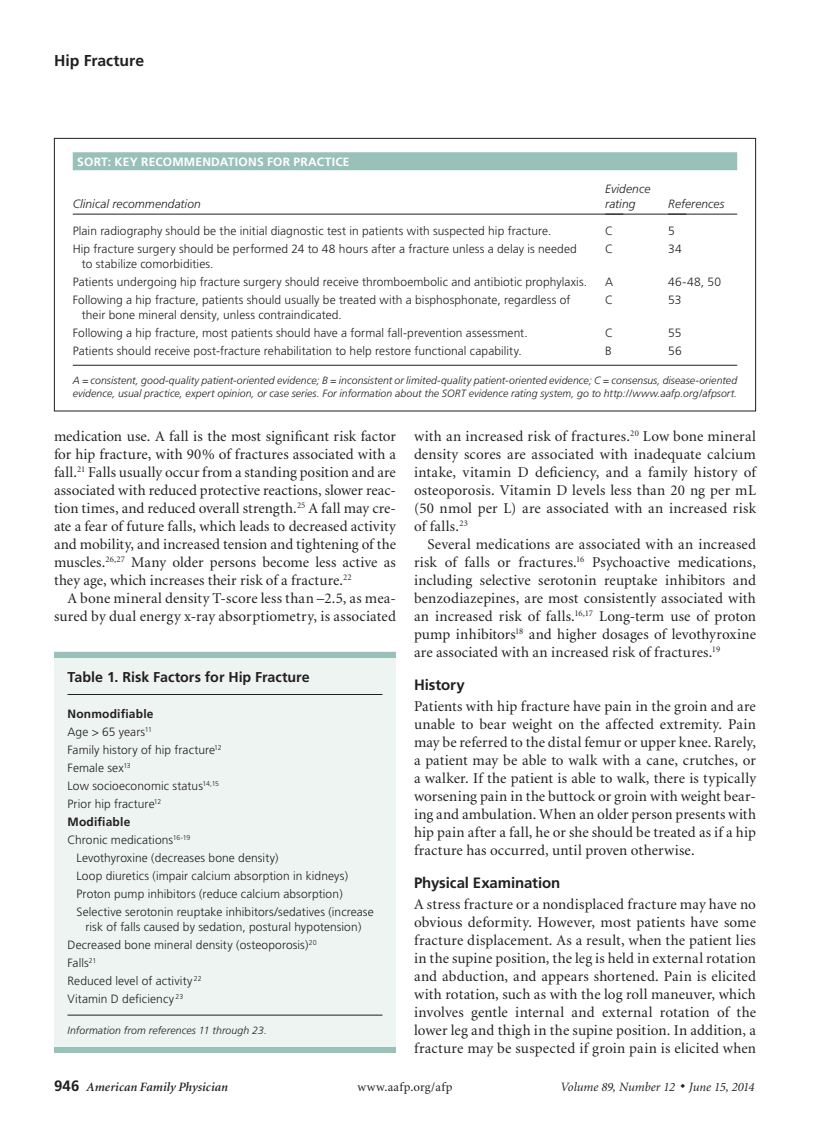
<style>
.page{position:relative;width:837px;height:1134px;background:#fff}
.page>*{position:absolute;margin:0;border:0;box-sizing:border-box;transform-origin:0 0}
.t1{font:700 15.75px "Frutiger";color:#231f20}
.body_text{font:15px/18px "Minion";letter-spacing:.015em;color:#231f20;text-align:justify}
.body_noindent{font:15px/18px "Minion";letter-spacing:.015em;color:#231f20;text-align:justify}
.head1{font:700 15px "Frutiger";letter-spacing:-.005em;color:#231f20}
.table_title{font:700 14.25px "Frutiger";color:#231f20}
.t2{font:italic 12.75px "Minion";color:#231f20}
.t3{font:italic 600 12.75px "Minion";letter-spacing:.005em;color:#231f20}
.t4{font:12.75px "Minion";letter-spacing:.03em;color:#231f20}
.table_data{font:300 12px/15px "Frutiger";letter-spacing:.005em;color:#231f20}
.table_data_indent{font:300 12px/15px "Frutiger";letter-spacing:.005em;color:#231f20;text-align:center}
.table_head1{font:italic 300 12px/15px "Frutiger";letter-spacing:.005em;color:#231f20}
.table_title_SORT{font:700 12px "Frutiger";letter-spacing:.02em;color:#fff}
.table_data-2{font:700 12px "Frutiger";letter-spacing:.015em;color:#231f20}
.table_fig_note{font:italic 300 10.5px/13.5px "Frutiger";letter-spacing:.005em;color:#231f20}
.table_note_rule{font:italic 300 10.5px "Frutiger";letter-spacing:.01em;color:#231f20}
.s1{font-family:"Frutiger";font-weight:700;font-style:normal;font-size:15px}
</style>
<div class="page">
<div style="left:54px;top:652px;width:342px;height:401px;background:#edf4f2"></div>
<div style="left:54px;top:652px;width:342px;height:6px;background:#99c1b9"></div>
<hr style="left:68px;top:694px;width:315px;height:1px;background:#231f20">
<hr style="left:68px;top:1015px;width:315px;height:1px;background:#231f20">
<div style="left:54px;top:1047px;width:342px;height:6px;background:#99c1b9"></div>
<div style="left:73px;top:152px;width:664px;height:18px;background:#99c1b9"></div>
<hr style="left:73px;top:214px;width:550px;height:1px;background:#231f20">
<hr style="left:605px;top:214px;width:81px;height:1px;background:#231f20">
<hr style="left:668px;top:214px;width:69px;height:1px;background:#231f20">
<hr style="left:73px;top:365px;width:664px;height:1px;background:#231f20">
<div style="left:54px;top:138px;width:702px;height:273px;border:1px solid #231f20"></div>
<p class="t1" style="left:54px;top:51px;width:92px">Hip Fracture</p>
<p class="table_title_SORT" style="left:77px;top:155px;width:274px">SORT: KEY RECOMMENDATIONS FOR PRACTICE</p>
<p class="table_head1" style="left:73px;top:196px;width:130px">Clinical recommendation</p>
<p class="table_head1" style="left:605px;top:181px;width:47px">Evidence rating</p>
<p class="table_head1" style="left:668px;top:196px;width:58px">References</p>
<p class="table_data" style="left:73px;top:223px;width:480px">Plain radiography should be the initial diagnostic test in patients with suspected hip fracture.</p>
<p class="table_data" style="left:605px;top:223px;width:10px">C</p>
<p class="table_data" style="left:668px;top:223px;width:8px">5</p>
<p class="table_data" style="left:82px;top:241px;width:497px;text-indent:-9px">Hip fracture surgery should be performed 24 to 48 hours after a fracture unless a delay is needed to stabilize comorbidities.</p>
<p class="table_data" style="left:605px;top:241px;width:10px">C</p>
<p class="table_data" style="left:668px;top:241px;width:15px">34</p>
<p class="table_data" style="left:73px;top:274px;width:516px">Patients undergoing hip fracture surgery should receive thromboembolic and antibiotic prophylaxis.</p>
<p class="table_data" style="left:605px;top:274px;width:10px">A</p>
<p class="table_data" style="left:668px;top:274px;width:54px">46-48, 50</p>
<p class="table_data" style="left:82px;top:292px;width:490px;text-indent:-9px">Following a hip fracture, patients should usually be treated with a bisphosphonate, regardless of their bone mineral density, unless contraindicated.</p>
<p class="table_data" style="left:605px;top:292px;width:10px">C</p>
<p class="table_data" style="left:668px;top:292px;width:15px">53</p>
<p class="table_data" style="left:73px;top:325px;width:456px">Following a hip fracture, most patients should have a formal fall-prevention assessment.</p>
<p class="table_data" style="left:605px;top:325px;width:10px">C</p>
<p class="table_data" style="left:668px;top:325px;width:15px">55</p>
<p class="table_data" style="left:73px;top:343px;width:451px">Patients should receive post-fracture rehabilitation to help restore functional capability.</p>
<p class="table_data" style="left:605px;top:343px;width:8px">B</p>
<p class="table_data" style="left:668px;top:343px;width:15px">56</p>
<p class="table_fig_note" style="left:73px;top:373px;width:666px">A = consistent, good-quality patient-oriented evidence; B = inconsistent or limited-quality patient-oriented evidence; C = consensus, disease-oriented evidence, usual practice, expert opinion, or case series. For information about the SORT evidence rating system, go to http://www.aafp.org/afpsort.</p>
<p class="body_text" style="left:54px;top:428px;width:344px">medication use. A fall is the most significant risk factor for hip fracture, with 90% of fractures associated with a fall.<sup>21</sup> Falls usually occur from a standing position and are associated with reduced protective reactions, slower reac&shy;tion times, and reduced overall strength.<sup>25</sup> A fall may cre&shy;ate a fear of future falls, which leads to decreased activity and mobility, and increased tension and tightening of the muscles.<sup>26,27</sup> Many older persons become less active as they age, which increases their risk of a fracture.<sup>22</sup></p>
<p class="body_text" style="left:54px;top:590px;width:344px;text-align:right">A bone mineral density T-score less than –2.5, as mea&shy;sured by dual energy x-ray absorptiometry, is associated</p>
<p class="table_title" style="left:68px;top:669px;width:244px">Table 1. Risk Factors for Hip Fracture</p>
<p class="table_data-2" style="left:68px;top:707px;width:88px">Nonmodifiable</p>
<p class="table_data" style="left:68px;top:725px;width:86px">Age &gt; 65 years<sup>11</sup></p>
<p class="table_data" style="left:68px;top:743px;width:156px">Family history of hip fracture<sup>12</sup></p>
<p class="table_data" style="left:68px;top:761px;width:65px">Female sex<sup>13</sup></p>
<p class="table_data" style="left:68px;top:779px;width:153px">Low socioeconomic status<sup>14,15</sup></p>
<p class="table_data" style="left:68px;top:797px;width:95px">Prior hip fracture<sup>12</sup></p>
<p class="table_data-2" style="left:68px;top:815px;width:64px">Modifiable</p>
<p class="table_data" style="left:68px;top:833px;width:124px">Chronic medications<sup>16-19</sup></p>
<p class="table_data_indent" style="left:77px;top:851px;width:204px">Levothyroxine (decreases bone density)</p>
<p class="table_data_indent" style="left:77px;top:869px;width:273px">Loop diuretics (impair calcium absorption in kidneys)</p>
<p class="table_data_indent" style="left:77px;top:887px;width:268px">Proton pump inhibitors (reduce calcium absorption)</p>
<p class="table_data_indent" style="left:77px;top:905px;width:299px">Selective serotonin reuptake inhibitors/sedatives (increase risk of falls caused by sedation, postural hypotension)</p>
<p class="table_data" style="left:68px;top:938px;width:251px">Decreased bone mineral density (osteoporosis)<sup>20</sup></p>
<p class="table_data" style="left:68px;top:956px;width:31px">Falls<sup>21</sup></p>
<p class="table_data" style="left:68px;top:974px;width:136px">Reduced level of activity <sup>22</sup></p>
<p class="table_data" style="left:68px;top:992px;width:117px">Vitamin D deficiency <sup>23</sup></p>
<p class="table_note_rule" style="left:68px;top:1024px;width:201px">Information from references 11 through 23.</p>
<p class="body_text" style="left:414px;top:428px;width:344px">with an increased risk of fractures.<sup>20</sup> Low bone mineral density scores are associated with inadequate calcium intake, vitamin D deficiency, and a family history of osteoporosis. Vitamin D levels less than 20 ng per mL (50 nmol per L) are associated with an increased risk of falls.<sup>23</sup></p>
<p class="body_text" style="left:414px;top:536px;width:344px;text-indent:14px">Several medications are associated with an increased risk of falls or fractures.<sup>16</sup> Psychoactive medications, including selective serotonin reuptake inhibitors and benzodiazepines, are most consistently associated with an increased risk of falls.<sup>16,17</sup> Long-term use of proton pump inhibitors<sup>18</sup> and higher dosages of levothyroxine are associated with an increased risk of fractures.<sup>19</sup></p>
<p class="head1" style="left:414px;top:676px;width:52px">History</p>
<p class="body_noindent" style="left:414px;top:698px;width:344px">Patients with hip fracture have pain in the groin and are unable to bear weight on the affected extremity. Pain may be referred to the distal femur or upper knee. Rarely, a patient may be able to walk with a cane, crutches, or a walker. If the patient is able to walk, there is typically worsening pain in the buttock or groin with weight bear&shy;ing and ambulation. When an older person presents with hip pain after a fall, he or she should be treated as if a hip fracture has occurred, until proven otherwise.</p>
<p class="head1" style="left:414px;top:874px;width:148px">Physical Examination</p>
<p class="body_noindent" style="left:414px;top:896px;width:344px">A stress fracture or a nondisplaced fracture may have no obvious deformity. However, most patients have some fracture displacement. As a result, when the patient lies in the supine position, the leg is held in external rotation and abduction, and appears shortened. Pain is elicited with rotation, such as with the log roll maneuver, which involves gentle internal and external rotation of the lower leg and thigh in the supine position. In addition, a fracture may be suspected if groin pain is elicited when</p>
<p class="t3" style="left:54px;top:1080px;width:176px"><span class="s1">946</span> American Family Physician</p>
<p class="t4" style="left:357px;top:1080px;width:97px">www.aafp.org/afp</p>
<p class="t2" style="left:560px;top:1080px;width:196px">Volume 89, Number 12 ◆ June 15, 2014</p>
</div>
